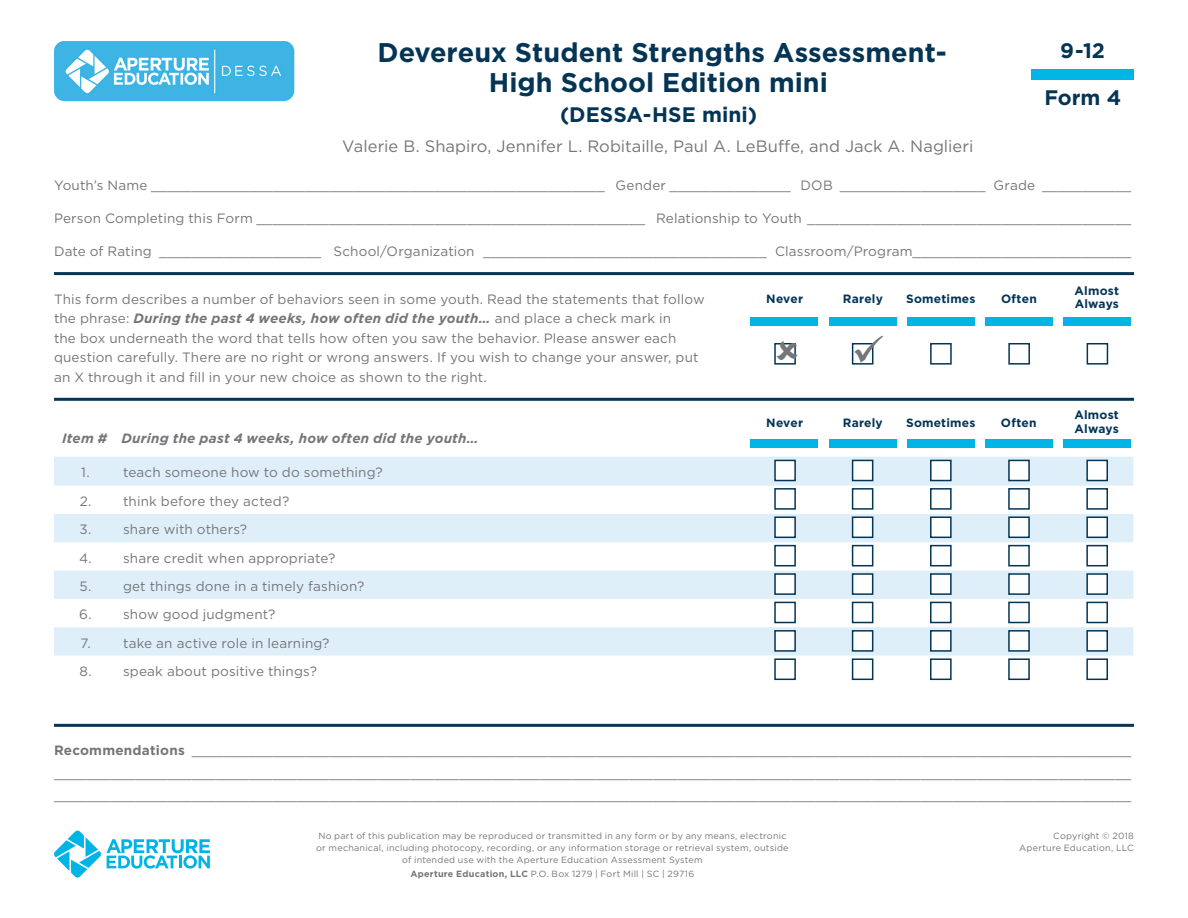
<style>
.page{position:relative;width:1188px;height:918px;background:#fff}
.page>*{position:absolute;margin:0;border:0;box-sizing:border-box;transform-origin:0 0}
.t1{font:700 27px/30px "Gotham";color:#043555;text-align:center}
.t2{font:700 21px "Gotham";letter-spacing:.005em;color:#043555}
.t3{font:16.5px "Gotham";color:#757679}
.t4{font:13.5px/19.5px "Gotham";letter-spacing:.01em;color:#757679;text-align:justify}
.t5{font:italic 700 13.5px "Gotham";letter-spacing:.015em;color:#757679}
.t6{font:700 12px/13.5px "Gotham";letter-spacing:.015em;color:#043555}
.t7{font:9px/12px "Gotham";letter-spacing:.025em;color:#757679;text-align:center}
.s1{font-weight:700;font-style:italic}
.s2{font-weight:700}
</style>
<div class="page">
<div style="left:1031px;top:69px;width:103px;height:10px;background:#00b5e6"></div>
<svg style="left:54px;top:457px;width:1079px;height:199px;fill:#dfeffa"></svg>
<hr style="left:54px;top:724px;width:1080px;height:3px;background:#043555">
<div style="left:852px;top:516px;width:21px;height:22px;background:#fff;border:2px solid #043555"></div>
<div style="left:774px;top:516px;width:22px;height:22px;background:#fff;border:2px solid #043555"></div>
<div style="left:930px;top:516px;width:22px;height:22px;background:#fff;border:2px solid #043555"></div>
<div style="left:1008px;top:516px;width:22px;height:22px;background:#fff;border:2px solid #043555"></div>
<div style="left:1086px;top:516px;width:22px;height:22px;background:#fff;border:2px solid #043555"></div>
<div style="left:852px;top:573px;width:21px;height:22px;background:#fff;border:2px solid #043555"></div>
<div style="left:774px;top:573px;width:22px;height:22px;background:#fff;border:2px solid #043555"></div>
<div style="left:930px;top:573px;width:22px;height:22px;background:#fff;border:2px solid #043555"></div>
<div style="left:1008px;top:573px;width:22px;height:22px;background:#fff;border:2px solid #043555"></div>
<div style="left:1086px;top:573px;width:22px;height:22px;background:#fff;border:2px solid #043555"></div>
<div style="left:852px;top:630px;width:21px;height:22px;background:#fff;border:2px solid #043555"></div>
<div style="left:774px;top:630px;width:22px;height:22px;background:#fff;border:2px solid #043555"></div>
<div style="left:930px;top:630px;width:22px;height:22px;background:#fff;border:2px solid #043555"></div>
<div style="left:1008px;top:630px;width:22px;height:22px;background:#fff;border:2px solid #043555"></div>
<div style="left:1086px;top:630px;width:22px;height:22px;background:#fff;border:2px solid #043555"></div>
<div style="left:852px;top:488px;width:21px;height:22px;background:#fff;border:2px solid #043555"></div>
<div style="left:774px;top:488px;width:22px;height:22px;background:#fff;border:2px solid #043555"></div>
<div style="left:930px;top:488px;width:22px;height:22px;background:#fff;border:2px solid #043555"></div>
<div style="left:1008px;top:488px;width:22px;height:22px;background:#fff;border:2px solid #043555"></div>
<div style="left:1086px;top:488px;width:22px;height:22px;background:#fff;border:2px solid #043555"></div>
<div style="left:852px;top:545px;width:21px;height:21px;background:#fff;border:2px solid #043555"></div>
<div style="left:774px;top:545px;width:22px;height:21px;background:#fff;border:2px solid #043555"></div>
<div style="left:930px;top:545px;width:22px;height:21px;background:#fff;border:2px solid #043555"></div>
<div style="left:1008px;top:545px;width:22px;height:21px;background:#fff;border:2px solid #043555"></div>
<div style="left:1086px;top:545px;width:22px;height:21px;background:#fff;border:2px solid #043555"></div>
<div style="left:852px;top:602px;width:21px;height:21px;background:#fff;border:2px solid #043555"></div>
<div style="left:774px;top:602px;width:22px;height:21px;background:#fff;border:2px solid #043555"></div>
<div style="left:930px;top:602px;width:22px;height:21px;background:#fff;border:2px solid #043555"></div>
<div style="left:1008px;top:602px;width:22px;height:21px;background:#fff;border:2px solid #043555"></div>
<div style="left:1086px;top:602px;width:22px;height:21px;background:#fff;border:2px solid #043555"></div>
<div style="left:852px;top:658px;width:21px;height:22px;background:#fff;border:2px solid #043555"></div>
<div style="left:774px;top:658px;width:22px;height:22px;background:#fff;border:2px solid #043555"></div>
<div style="left:930px;top:658px;width:22px;height:22px;background:#fff;border:2px solid #043555"></div>
<div style="left:1008px;top:658px;width:22px;height:22px;background:#fff;border:2px solid #043555"></div>
<div style="left:1086px;top:658px;width:22px;height:22px;background:#fff;border:2px solid #043555"></div>
<svg style="left:54px;top:831px;width:156px;height:47px"></svg>
<div style="left:852px;top:460px;width:21px;height:21px;background:#fff;border:2px solid #043555"></div>
<div style="left:774px;top:460px;width:22px;height:21px;background:#fff;border:2px solid #043555"></div>
<div style="left:930px;top:460px;width:22px;height:21px;background:#fff;border:2px solid #043555"></div>
<div style="left:1008px;top:460px;width:22px;height:21px;background:#fff;border:2px solid #043555"></div>
<div style="left:1086px;top:460px;width:22px;height:21px;background:#fff;border:2px solid #043555"></div>
<hr style="left:54px;top:272px;width:1080px;height:3px;background:#043555">
<hr style="left:54px;top:398px;width:1080px;height:3px;background:#043555">
<div style="left:829px;top:440px;width:67px;height:8px;background:#00b5e6"></div>
<div style="left:751px;top:440px;width:67px;height:8px;background:#00b5e6"></div>
<div style="left:907px;top:440px;width:68px;height:8px;background:#00b5e6"></div>
<div style="left:985px;top:440px;width:68px;height:8px;background:#00b5e6"></div>
<div style="left:1063px;top:440px;width:68px;height:8px;background:#00b5e6"></div>
<div style="left:751px;top:317px;width:67px;height:8px;background:#00b5e6"></div>
<div style="left:774px;top:343px;width:22px;height:22px;border:2px solid #043555"></div>
<div style="left:829px;top:317px;width:67px;height:8px;background:#00b5e6"></div>
<div style="left:852px;top:343px;width:21px;height:22px;border:2px solid #043555"></div>
<div style="left:907px;top:317px;width:68px;height:8px;background:#00b5e6"></div>
<div style="left:930px;top:343px;width:22px;height:22px;border:2px solid #043555"></div>
<div style="left:985px;top:317px;width:68px;height:8px;background:#00b5e6"></div>
<div style="left:1008px;top:343px;width:22px;height:22px;border:2px solid #043555"></div>
<div style="left:1064px;top:317px;width:67px;height:8px;background:#00b5e6"></div>
<div style="left:1087px;top:343px;width:21px;height:22px;border:2px solid #043555"></div>
<img style="left:54px;top:41px;width:241px;height:61px">
<svg style="left:777px;top:343px;width:19px;height:17px"></svg>
<svg style="left:855px;top:343px;width:19px;height:20px"></svg>
<p class="t1" style="left:378px;top:37px;width:571px">Devereux Student Strengths Assessment-<br>High School Edition mini</p>
<p class="t2" style="left:560px;top:103px;width:198px">(DESSA-HSE mini)</p>
<p class="t3" style="left:342px;top:136px;width:633px">Valerie B. Shapiro, Jennifer L. Robitaille, Paul A. LeBuffe, and Jack A. Naglieri</p>
<p class="t4" style="left:54px;top:175px;width:1079px">Youth’s Name ________________________________________________________ Gender _______________ DOB __________________ Grade ___________</p>
<p class="t4" style="left:54px;top:208px;width:1079px">Person Completing this Form ________________________________________________ Relationship to Youth ________________________________________</p>
<p class="t4" style="left:54px;top:241px;width:1079px">Date of Rating ____________________ School/Organization ___________________________________ Classroom/Program___________________________</p>
<p class="t4" style="left:54px;top:289px;width:652px;text-align:left">This form describes a number of behaviors seen in some youth. Read the statements that follow the phrase: <span class="s1">During the past 4 weeks, how often did the youth…</span> and place a check mark in<br>the box underneath the word that tells how often you saw the behavior. Please answer each question carefully. There are no right or wrong answers. If you wish to change your answer, put an X through it and fill in your new choice as shown to the right.</p>
<p class="t2" style="left:1060px;top:38px;width:46px">9-12</p>
<p class="t2" style="left:1044px;top:86px;width:78px">Form 4</p>
<p class="t6" style="left:766px;top:291px;width:38px">Never</p>
<p class="t6" style="left:843px;top:291px;width:41px">Rarely</p>
<p class="t6" style="left:906px;top:291px;width:71px">Sometimes</p>
<p class="t6" style="left:1001px;top:291px;width:37px">Often</p>
<p class="t6" style="left:1075px;top:284px;width:46px">Almost<br>Always</p>
<p class="t5" style="left:62px;top:431px;width:418px">Item # During the past 4 weeks, how often did the youth…</p>
<p class="t4" style="left:81px;top:463px;width:10px">1.</p>
<p class="t4" style="left:123px;top:463px;width:261px">teach someone how to do something?</p>
<p class="t4" style="left:80px;top:491px;width:13px">2.</p>
<p class="t4" style="left:123px;top:491px;width:168px">think before they acted?</p>
<p class="t4" style="left:80px;top:520px;width:14px">3.</p>
<p class="t4" style="left:123px;top:520px;width:126px">share with others?</p>
<p class="t4" style="left:79px;top:548px;width:14px">4.</p>
<p class="t4" style="left:123px;top:548px;width:214px">share credit when appropriate?</p>
<p class="t4" style="left:80px;top:576px;width:14px">5.</p>
<p class="t4" style="left:123px;top:576px;width:243px">get things done in a timely fashion?</p>
<p class="t4" style="left:79px;top:605px;width:14px">6.</p>
<p class="t4" style="left:123px;top:605px;width:154px">show good judgment?</p>
<p class="t4" style="left:80px;top:633px;width:12px">7.</p>
<p class="t4" style="left:123px;top:633px;width:208px">take an active role in learning?</p>
<p class="t4" style="left:79px;top:661px;width:14px">8.</p>
<p class="t4" style="left:123px;top:661px;width:195px">speak about positive things?</p>
<p class="t6" style="left:766px;top:416px;width:38px">Never</p>
<p class="t6" style="left:843px;top:416px;width:41px">Rarely</p>
<p class="t6" style="left:906px;top:416px;width:71px">Sometimes</p>
<p class="t6" style="left:1001px;top:416px;width:37px">Often</p>
<p class="t6" style="left:1074px;top:408px;width:46px">Almost<br>Always</p>
<p class="t4" style="left:54px;top:739px;width:1079px;line-height:22.5px"><span class="s2">Recommendations</span> ____________________________________________________________________________________________________________________ _____________________________________________________________________________________________________________________________________ _____________________________________________________________________________________________________________________________________</p>
<p class="t7" style="left:316px;top:829px;width:474px">No part of this publication may be reproduced or transmitted in any form or by any means, electronic or mechanical, including photocopy, recording, or any information storage or retrieval system, outside of intended use with the Aperture Education Assessment System</p>
<p class="t7" style="left:410px;top:868px;width:285px"><span class="s2">Aperture Education, LLC</span> P.O. Box 1279 | Fort Mill | SC | 29716</p>
<p class="t7" style="left:1053px;top:829px;width:82px">Copyright © 2018</p>
<p class="t7" style="left:1019px;top:841px;width:116px">Aperture Education, LLC</p>
</div>
